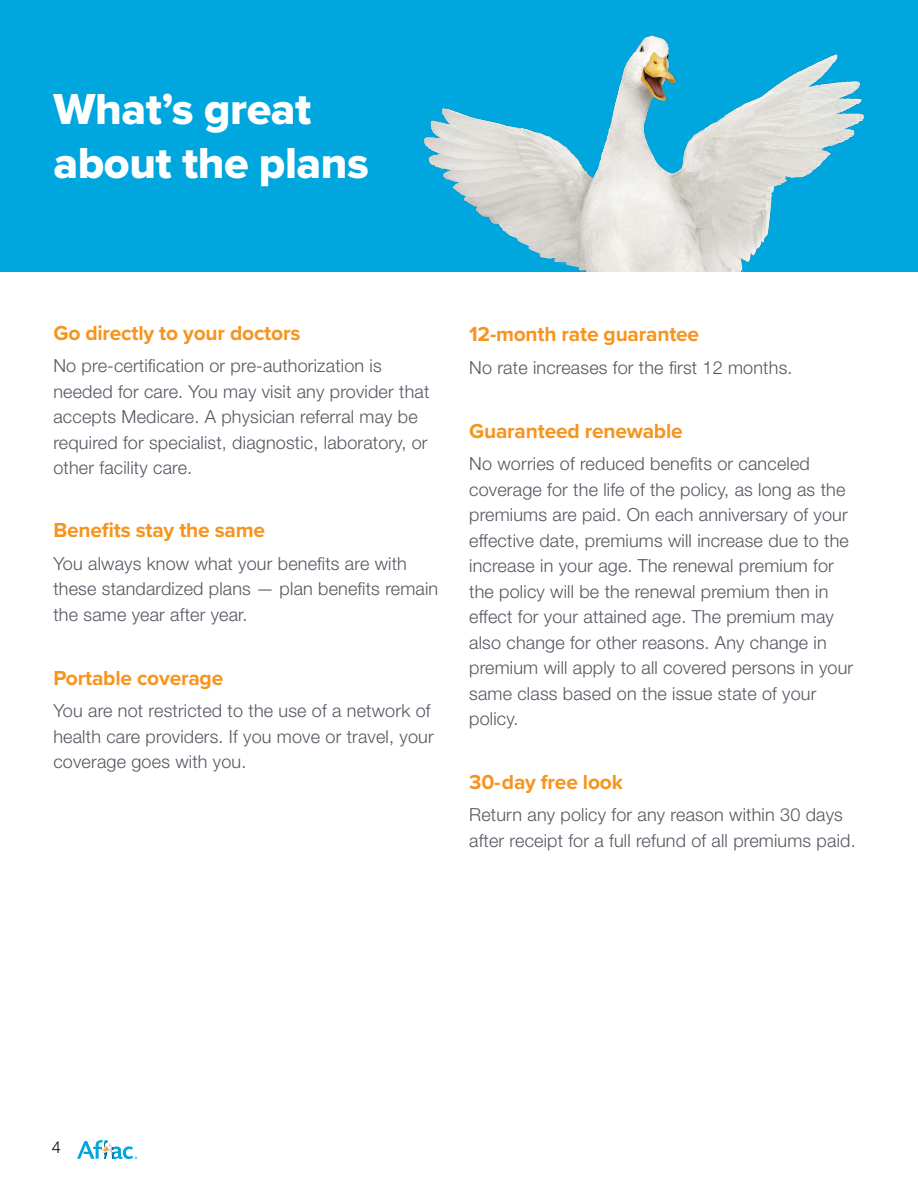
<style>
.page{position:relative;width:918px;height:1188px;background:#fff}
.page>*{position:absolute;margin:0;border:0;box-sizing:border-box;transform-origin:0 0}
.t1{font:45px/54px "Proxima Nova Extrabld";letter-spacing:-.01em;color:#fff}
.t2{font:700 21px "Proxima Nova";letter-spacing:-.01em;color:#f7941e}
.t3{font:300 18px/25.5px "Helvetica Neue LT Std";letter-spacing:.01em;color:#545861}
.t4{font:300 16.5px "Helvetica Neue LT Std";color:#000}
</style>
<div class="page">
<svg style="left:77px;top:1140px;width:60px;height:19px"></svg>
<div style="left:0;top:0;width:918px;height:271px;background:#00a6de"></div>
<img style="left:424px;top:35px;width:441px;height:236px">
<h1 class="t1" style="left:53px;top:81px;width:317px">What’s great about the plans</h1>
<p class="t2" style="left:53px;top:317px;width:248px">Go directly to your doctors</p>
<p class="t3" style="left:53px;top:353px;width:377px">No pre-certification or pre-authorization is needed for care. You may visit any provider that accepts Medicare. A physician referral may be required for specialist, diagnostic, laboratory, or other facility care.</p>
<p class="t2" style="left:53px;top:515px;width:213px">Benefits stay the same</p>
<p class="t3" style="left:53px;top:550px;width:386px">You always know what your benefits are with these standardized plans — plan benefits remain the same year after year.</p>
<p class="t2" style="left:53px;top:662px;width:171px">Portable coverage</p>
<p class="t3" style="left:53px;top:698px;width:382px">You are not restricted to the use of a network of health care providers. If you move or travel, your coverage goes with you.</p>
<p class="t2" style="left:469px;top:319px;width:232px">12-month rate guarantee</p>
<p class="t3" style="left:469px;top:354px;width:325px">No rate increases for the first 12 months.</p>
<p class="t2" style="left:469px;top:415px;width:215px">Guaranteed renewable</p>
<p class="t3" style="left:469px;top:451px;width:386px">No worries of reduced benefits or canceled coverage for the life of the policy, as long as the premiums are paid. On each anniversary of your effective date, premiums will increase due to the increase in your age. The renewal premium for the policy will be the renewal premium then in effect for your attained age. The premium may also change for other reasons. Any change in premium will apply to all covered persons in your same class based on the issue state of your policy.</p>
<p class="t2" style="left:469px;top:766px;width:155px">30-day free look</p>
<p class="t3" style="left:469px;top:802px;width:388px">Return any policy for any reason within 30 days after receipt for a full refund of all premiums paid.</p>
<p class="t4" style="left:52px;top:1137px;width:11px">4</p>
</div>
